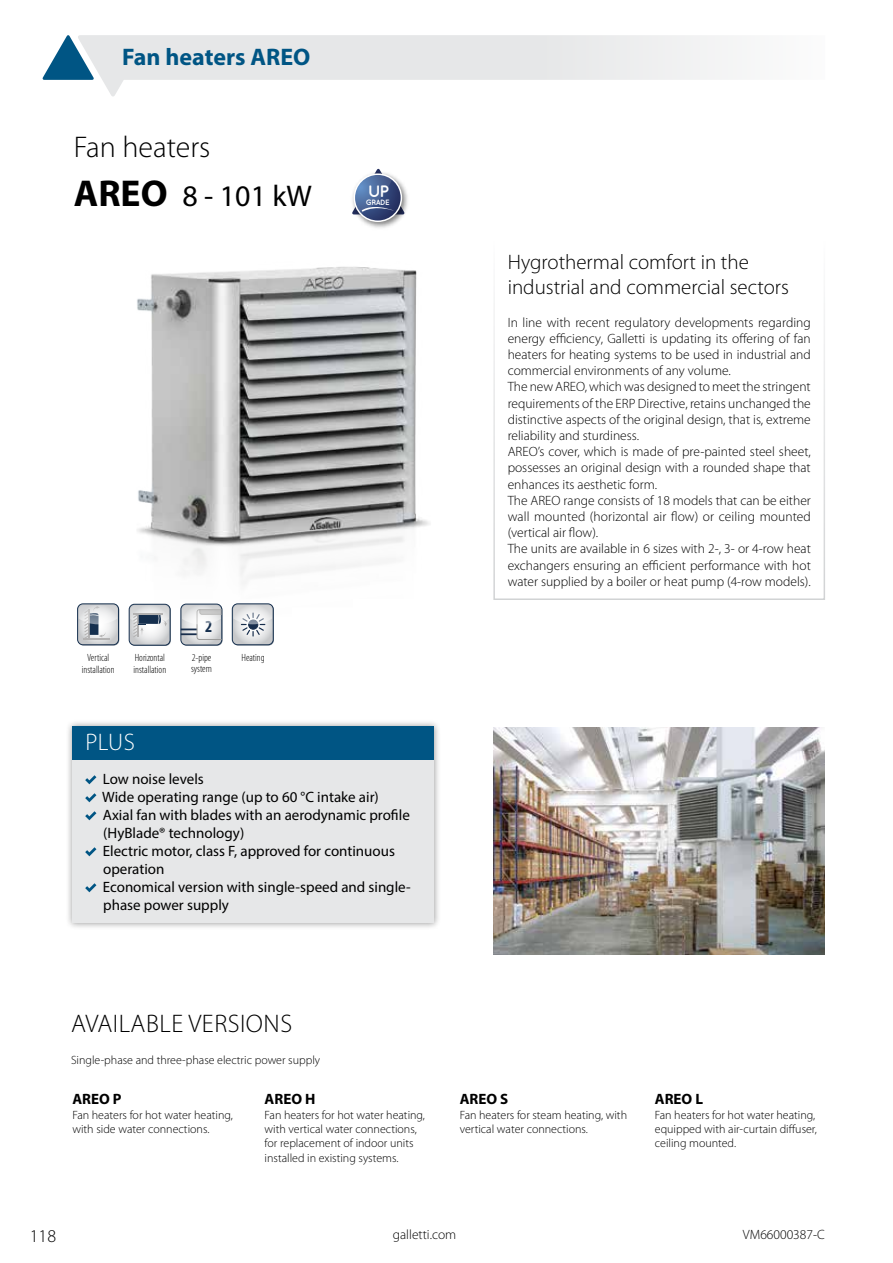
<style>
.page{position:relative;width:893px;height:1263px;background:#fff}
.page>*{position:absolute;margin:0;border:0;box-sizing:border-box;transform-origin:0 0}
.t1{font:300 30px/49.5px "Myriad Pro";color:#000}
.t2{font:300 25.5px "Myriad Pro";letter-spacing:.02em;color:#000}
.t3{font:700 24px "Myriad Pro";color:#005584}
.t4{font:300 24px "Myriad Pro";color:#fff}
.t5{font:300 21px/25.2px "Myriad Pro";color:#000}
.t6{font:300 18px "Myriad Pro";color:#000}
.t7{font:700 condensed 16.8px "Myriad Pro";color:#152f4e}
.t8{font:700 16.5px "Quicksand";color:#fff}
.t9{font:15px/18px "Myriad Pro";color:#000}
.t10{font:700 15px "Myriad Pro";color:#000}
.t11{font:300 13.5px/16.2px "Myriad Pro";color:#000}
.t12{font:300 12px/14.4px "Myriad Pro";color:#000}
.t13{font:300 condensed 10.5px/12.6px "Myriad Pro";color:#000}
.t14{font:700 7.65px "Quicksand";letter-spacing:-.075em;color:#fff}
.s1{font-weight:700;font-size:37.5px}
.s2{font-weight:400}
</style>
<div class="page">
<svg style="left:94px;top:35px;width:639px;height:62px;fill:#e6e7e8"></svg>
<svg style="left:42px;top:35px;width:52px;height:45px"></svg>
<img style="left:128px;top:266px;width:302px;height:369px">
<div style="left:77px;top:604px;width:42px;height:41px;border:1px solid #152f4e;border-radius:5px"></div>
<svg style="left:78px;top:604px;width:41px;height:41px;background:#bfc3c9"></svg>
<svg style="left:130px;top:605px;width:41px;height:41px"></svg>
<svg style="left:129px;top:604px;width:41px;height:41px;background:#b8bdc3"></svg>
<svg style="left:182px;top:605px;width:41px;height:41px"></svg>
<svg style="left:181px;top:604px;width:42px;height:41px"></svg>
<div style="left:233px;top:605px;width:41px;height:40px;background:#354b64;border-radius:5px"></div>
<svg style="left:232px;top:604px;width:41px;height:41px;background:#c5c9ce"></svg>
<div style="left:493px;top:239px;width:332px;height:361px;border:2px solid #fff"></div>
<div style="left:65px;top:719px;width:376px;height:211px;background:#000;opacity:.4"></div>
<div style="left:72px;top:726px;width:362px;height:34px;background:#005584"></div>
<div style="left:72px;top:760px;width:362px;height:163px;background:#e6e7e8"></div>
<svg style="left:85px;top:775px;width:11px;height:9px"></svg>
<svg style="left:85px;top:793px;width:11px;height:9px"></svg>
<svg style="left:85px;top:811px;width:11px;height:9px"></svg>
<svg style="left:85px;top:847px;width:11px;height:9px"></svg>
<svg style="left:85px;top:883px;width:11px;height:9px"></svg>
<img style="left:493px;top:727px;width:332px;height:227px">
<img style="left:358px;top:189px;width:50px;height:39px">
<svg style="left:354px;top:173px;width:48px;height:49px"></svg>
<svg style="left:355px;top:175px;width:46px;height:45px"></svg>
<svg style="left:352px;top:168px;width:53px;height:49px"></svg>
<h3 class="t3" style="left:122px;top:41px;width:190px">Fan heaters AREO</h3>
<h1 class="t1" style="left:74px;top:122px;width:240px">Fan heaters<br><span class="s1">AREO</span> <span class="s2">8 - 101 kW</span></h1>
<p class="t8" style="left:368px;top:181px;width:23px">UP</p>
<p class="t14" style="left:366px;top:198px;width:25px">GRADE</p>
<p class="t7" style="left:205px;top:616px;width:9px">2</p>
<p class="t13" style="left:82px;top:651px;width:34px;text-align:center">Vertical installation</p>
<p class="t13" style="left:134px;top:651px;width:34px">Horizontal installation</p>
<p class="t13" style="left:191px;top:652px;width:22px;line-height:11.2px">2-pipe system</p>
<p class="t13" style="left:242px;top:651px;width:25px">Heating</p>
<h3 class="t4" style="left:85px;top:729px;width:51px">PLUS</h3>
<p class="t9" style="left:102px;top:770px;width:310px">Low noise levels<br>Wide operating range (up to 60 °C intake air)<br>Axial fan with blades with an aerodynamic profile (HyBlade® technology)<br>Electric motor, class F, approved for continuous operation<br>Economical version with single-speed and single&shy;phase power supply</p>
<h3 class="t5" style="left:508px;top:250px;width:283px">Hygrothermal comfort in the industrial and commercial sectors</h3>
<p class="t11" style="left:508px;top:314px;width:305px">In line with recent regulatory developments regarding energy efficiency, Galletti is updating its offering of fan heaters for heating systems to be used in industrial and commercial environments of any volume.<br>The new AREO, which was designed to meet the stringent requirements of the ERP Directive, retains unchanged the distinctive aspects of the original design, that is, extreme reliability and sturdiness.<br>AREO’s cover, which is made of pre-painted steel sheet, possesses an original design with a rounded shape that enhances its aesthetic form.<br>The AREO range consists of 18 models that can be either wall mounted (horizontal air flow) or ceiling mounted (vertical air flow).<br>The units are available in 6 sizes with 2-, 3- or 4-row heat exchangers ensuring an efficient performance with hot water supplied by a boiler or heat pump (4-row models).</p>
<h2 class="t2" style="left:71px;top:1009px;width:222px">AVAILABLE VERSIONS</h2>
<p class="t12" style="left:71px;top:1053px;width:251px">Single-phase and three-phase electric power supply</p>
<p class="t10" style="left:72px;top:1089px;width:51px">AREO P</p>
<p class="t12" style="left:72px;top:1107px;width:162px">Fan heaters for hot water heating, with side water connections.</p>
<p class="t10" style="left:265px;top:1089px;width:52px">AREO H</p>
<p class="t12" style="left:265px;top:1107px;width:162px">Fan heaters for hot water heating, with vertical water connections, for replacement of indoor units installed in existing systems.</p>
<p class="t10" style="left:460px;top:1089px;width:50px">AREO S</p>
<p class="t12" style="left:460px;top:1107px;width:169px">Fan heaters for steam heating, with vertical water connections.</p>
<p class="t10" style="left:655px;top:1089px;width:50px">AREO L</p>
<p class="t12" style="left:655px;top:1107px;width:164px">Fan heaters for hot water heating, equipped with air-curtain diffuser, ceiling mounted.</p>
<h3 class="t6" style="left:30px;top:1226px;width:28px">118</h3>
<p class="t11" style="left:393px;top:1227px;width:65px">galletti.com</p>
<p class="t11" style="left:743px;top:1227px;width:83px">VM66000387-C</p>
</div>
